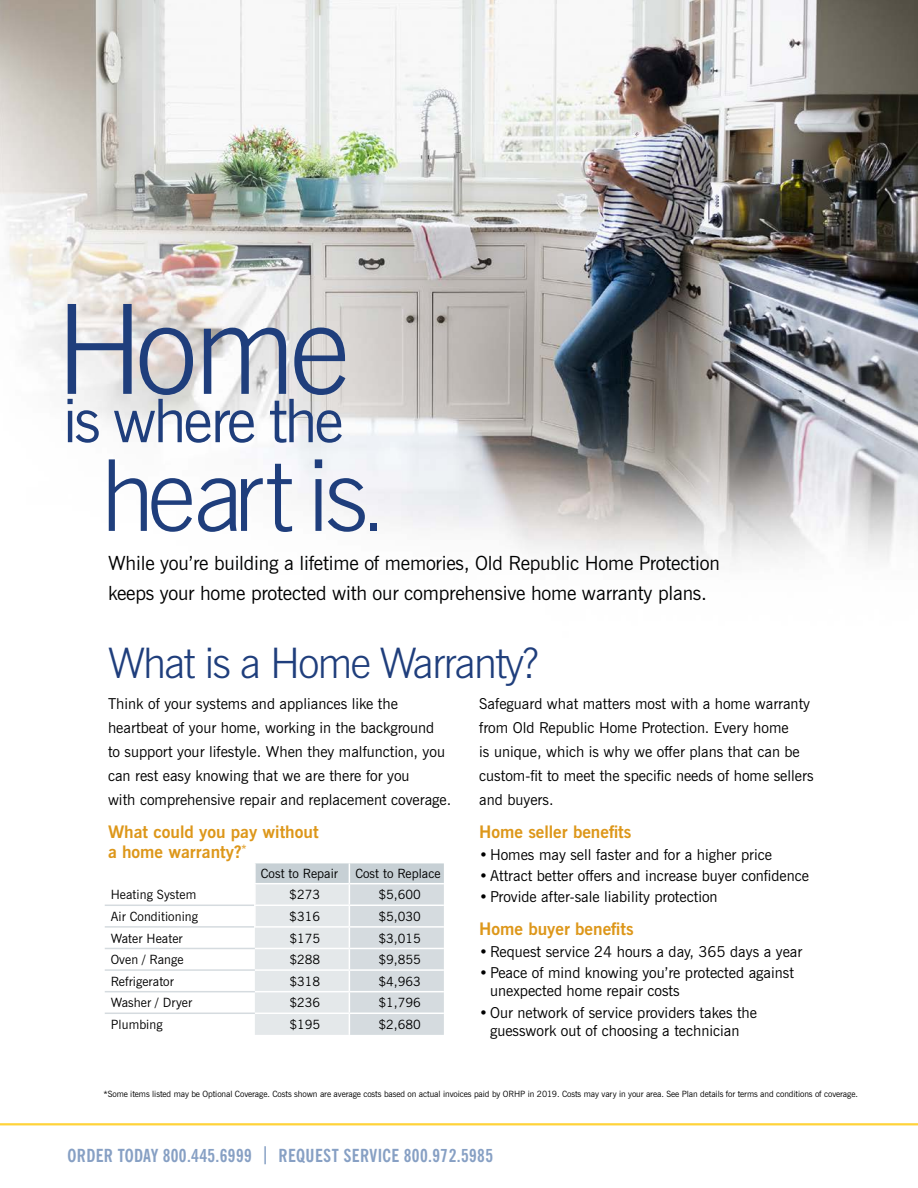
<style>
.page{position:relative;width:918px;height:1188px;background:#fff}
.page>*{position:absolute;margin:0;border:0;box-sizing:border-box;transform-origin:0 0}
.t1{font:300 124.5px "News Gothic BT";color:#1f3e7c}
.t2{font:300 99px "News Gothic BT";letter-spacing:-.05em;color:#1f3e7c}
.t3{font:60px "News Gothic BT";letter-spacing:-.05em;color:#1f3e7c}
.t4{font:300 42px "News Gothic BT";letter-spacing:-.04em;color:#1f3e7c}
.t5{font:19.5px/30px "News Gothic BT";letter-spacing:-.01em;color:#000101}
.t6{font:700 condensed 18px "News Gothic BT";letter-spacing:.02em;color:#87a0c4}
.t7{font:700 17.25px/19.5px "News Gothic BT";color:#dd971a}
.t8{font:15px/24px "News Gothic BT";color:#000}
.t9{font:12.75px "News Gothic BT";letter-spacing:.005em;color:#000}
.t10{font:8.7px "News Gothic BT";letter-spacing:-.01em;color:#000}
.s1{font-size:82.5px}
</style>
<div class="page">
<img style="left:0;top:0;width:918px;height:906px">
<hr style="left:0;top:1123px;width:918px;height:2px;background:#ffd33a">
<hr style="left:105px;top:905px;width:149px;height:1px;background:#d5dbdf">
<hr style="left:105px;top:926px;width:149px;height:2px;background:#d5dbdf">
<hr style="left:105px;top:948px;width:150px;height:1px;background:#d5dbdf">
<hr style="left:105px;top:969px;width:150px;height:2px;background:#d5dbdf">
<hr style="left:105px;top:991px;width:150px;height:1px;background:#d5dbdf">
<hr style="left:105px;top:1013px;width:150px;height:1px;background:#d5dbdf">
<hr style="left:254px;top:863px;width:2px;height:20px;background:#fff">
<hr style="left:254px;top:883px;width:95px;height:1px;background:#fff">
<hr style="left:254px;top:884px;width:2px;height:21px;background:#fff">
<hr style="left:254px;top:905px;width:95px;height:1px;background:#fff">
<svg style="left:255px;top:863px;width:189px;height:172px;background:#dce1e4"></svg>
<hr style="left:349px;top:948px;width:95px;height:1px;background:#fff">
<h1 class="t1" style="left:55px;top:274px;width:296px">Home</h1>
<h3 class="t3" style="left:63px;top:384px;width:282px">is where the</h3>
<h2 class="t2" style="left:100px;top:436px;width:287px">heart is<span class="s1">.</span></h2>
<h3 class="t5" style="left:108px;top:548px;width:613px">While you’re building a lifetime of memories, Old Republic Home Protection keeps your home protected with our comprehensive home warranty plans.</h3>
<h3 class="t4" style="left:108px;top:638px;width:432px">What is a Home Warranty?</h3>
<p class="t8" style="left:108px;top:692px;width:345px">Think of your systems and appliances like the heartbeat of your home, working in the background<br>to support your lifestyle. When they malfunction, you can rest easy knowing that we are there for you<br>with comprehensive repair and replacement coverage.</p>
<p class="t7" style="left:108px;top:822px;width:212px">What could you pay without a home warranty?<sup>*</sup></p>
<p class="t9" style="left:261px;top:866px;width:79px">Cost to Repair</p>
<p class="t9" style="left:355px;top:866px;width:87px">Cost to Replace</p>
<p class="t9" style="left:111px;top:887px;width:87px">Heating System</p>
<p class="t9" style="left:289px;top:887px;width:32px">$273</p>
<p class="t9" style="left:378px;top:887px;width:44px">$5,600</p>
<p class="t9" style="left:111px;top:909px;width:89px">Air Conditioning</p>
<p class="t9" style="left:289px;top:909px;width:32px">$316</p>
<p class="t9" style="left:378px;top:909px;width:44px">$5,030</p>
<p class="t9" style="left:111px;top:930px;width:73px">Water Heater</p>
<p class="t9" style="left:289px;top:930px;width:32px">$175</p>
<p class="t9" style="left:378px;top:930px;width:44px">$3,015</p>
<p class="t9" style="left:111px;top:952px;width:74px">Oven / Range</p>
<p class="t9" style="left:289px;top:952px;width:32px">$288</p>
<p class="t9" style="left:378px;top:952px;width:44px">$9,855</p>
<p class="t9" style="left:111px;top:973px;width:65px">Refrigerator</p>
<p class="t9" style="left:289px;top:973px;width:32px">$318</p>
<p class="t9" style="left:378px;top:973px;width:44px">$4,963</p>
<p class="t9" style="left:111px;top:995px;width:83px">Washer / Dryer</p>
<p class="t9" style="left:289px;top:995px;width:32px">$236</p>
<p class="t9" style="left:378px;top:995px;width:44px">$1,796</p>
<p class="t9" style="left:111px;top:1017px;width:53px">Plumbing</p>
<p class="t9" style="left:289px;top:1017px;width:32px">$195</p>
<p class="t9" style="left:378px;top:1017px;width:44px">$2,680</p>
<p class="t8" style="left:479px;top:692px;width:336px">Safeguard what matters most with a home warranty from Old Republic Home Protection. Every home<br>is unique, which is why we offer plans that can be custom-fit to meet the specific needs of home sellers and buyers.</p>
<p class="t7" style="left:479px;top:822px;width:154px">Home seller benefits</p>
<p class="t8" style="left:479px;top:842px;width:294px">•Homes may sell faster and for a higher price</p>
<p class="t8" style="left:479px;top:864px;width:331px">•Attract better offers and increase buyer confidence</p>
<p class="t8" style="left:479px;top:885px;width:240px">•Provide after-sale liability protection</p>
<p class="t7" style="left:479px;top:919px;width:156px">Home buyer benefits</p>
<p class="t8" style="left:479px;top:939px;width:325px">•Request service 24 hours a day, 365 days a year</p>
<p class="t8" style="left:490px;top:964px;width:305px;line-height:18px;text-indent:-11px">•Peace of mind knowing you’re protected against unexpected home repair costs</p>
<p class="t8" style="left:479px;top:1003px;width:279px;line-height:18px;text-align:center">•Our network of service providers takes the guesswork out of choosing a technician</p>
<p class="t10" style="left:103px;top:1088px;width:756px">*Some items listed may be Optional Coverage. Costs shown are average costs based on actual invoices paid by ORHP in 2019. Costs may vary in your area. See Plan details for terms and conditions of coverage.</p>
<p class="t6" style="left:68px;top:1145px;width:427px">ORDER TODAY 800.445.6999 | REQUEST SERVICE 800.972.5985</p>
</div>
